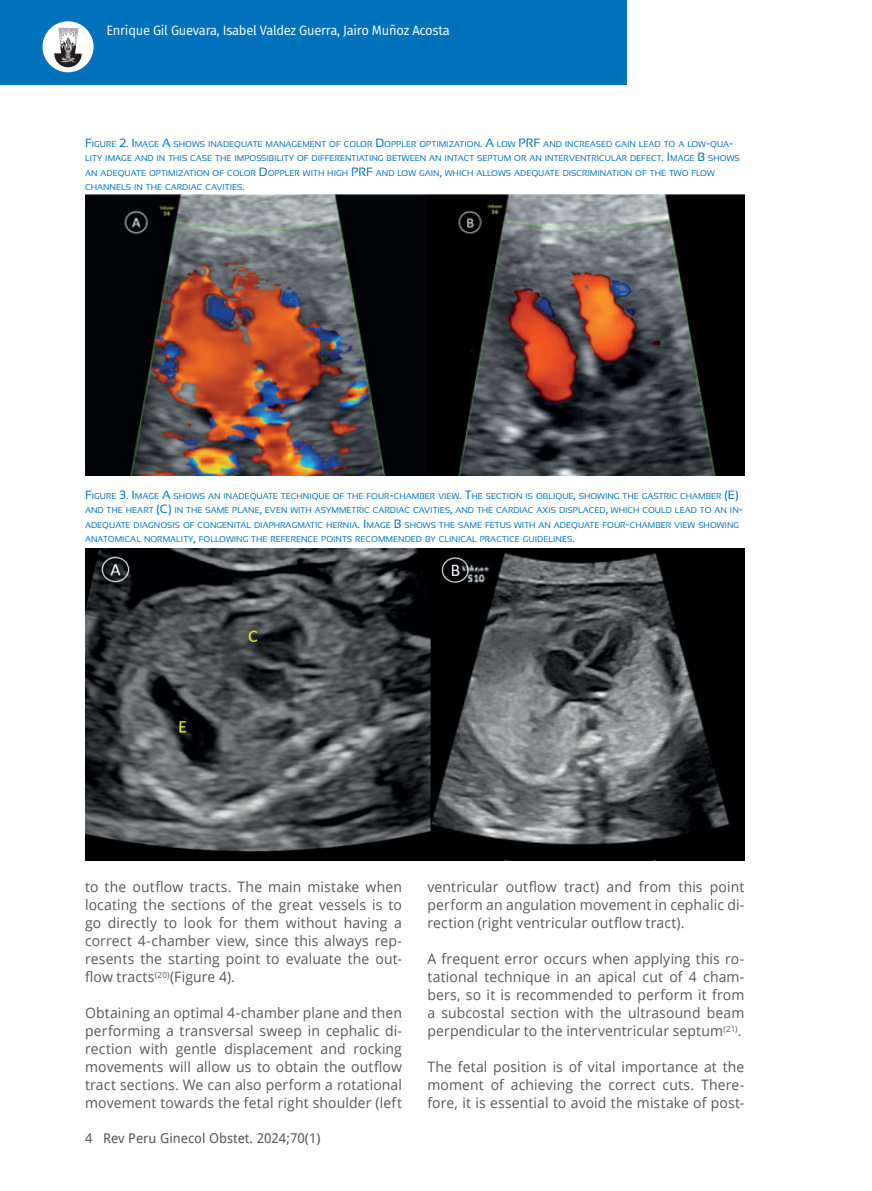
<style>
.page{position:relative;width:872px;height:1191px;background:#fff}
.page>*{position:absolute;margin:0;border:0;box-sizing:border-box;transform-origin:0 0}
.t1{font:14.4px/18px "Open Sans";letter-spacing:.01em;color:#57585a;text-align:justify}
.t2{font:13.5px "Fira Sans";letter-spacing:-.02em;color:#fff;scale:.96 1}
.t3{font:13.5px "Droid Sans";color:#57585a}
.t4{font:8.4px/14.4px "Sansation";color:#0072bc}
.s1{font-size:12px}
</style>
<div class="page">
<div style="left:0;top:0;width:626px;height:85px;background:#0072bc"></div>
<div style="left:43px;top:21px;width:51px;height:51px;background:#fff;border-radius:50%"></div>
<svg style="left:54px;top:28px;width:28px;height:40px"></svg>
<img style="left:85px;top:194px;width:659px;height:281px">
<img style="left:85px;top:548px;width:659px;height:312px">
<p class="t2" style="left:106px;top:20px;width:359px">Enrique Gil Guevara, Isabel Valdez Guerra, Jairo Muñoz Acosta</p>
<p class="t4" style="left:85px;top:137px;width:655px"><span class="s1">F</span>IGURE <span class="s1">2. I</span> MAGE <span class="s1">A</span> SHOWS INADEQUATE MANAGEMENT OF COLOR <span class="s1">D</span>OPPLER OPTIMIZATION<span class="s1">. A</span> LOW <span class="s1">PRF</span> AND INCREASED GAIN LEAD TO A LOW<span class="s1">-</span>QUA<span class="s1">-</span>LITY IMAGE AND IN THIS CASE THE IMPOSSIBILITY OF DIFFERENTIATING BETWEEN AN INTACT SEPTUM OR AN INTERVENTRICULAR DEFECT<span class="s1">. I</span> MAGE <span class="s1">B</span> SHOWS AN ADEQUATE OPTIMIZATION OF COLOR <span class="s1">D</span>OPPLER WITH HIGH <span class="s1">PRF</span> AND LOW GAIN<span class="s1">,</span> WHICH ALLOWS ADEQUATE DISCRIMINATION OF THE TWO FLOW CHANNELS IN THE CARDIAC CAVITIES<span class="s1">.</span></p>
<p class="t4" style="left:85px;top:489px;width:659px"><span class="s1">F</span>IGURE <span class="s1">3. I</span> MAGE <span class="s1">A</span> SHOWS AN INADEQUATE TECHNIQUE OF THE FOUR<span class="s1">-</span>CHAMBER VIEW<span class="s1">. T</span>HE SECTION IS OBLIQUE<span class="s1">,</span> SHOWING THE GASTRIC CHAMBER <span class="s1">(E)<br></span>AND THE HEART <span class="s1">(C)</span> IN THE SAME PLANE<span class="s1">,</span> EVEN WITH ASYMMETRIC CARDIAC CAVITIES<span class="s1">,</span> AND THE CARDIAC AXIS DISPLACED<span class="s1">,</span> WHICH COULD LEAD TO AN IN<span class="s1">-</span>ADEQUATE DIAGNOSIS OF CONGENITAL DIAPHRAGMATIC HERNIA<span class="s1">. I</span> MAGE <span class="s1">B</span> SHOWS THE SAME FETUS WITH AN ADEQUATE FOUR<span class="s1">-</span>CHAMBER VIEW SHOWING ANATOMICAL NORMALITY<span class="s1">,</span> FOLLOWING THE REFERENCE POINTS RECOMMENDED BY CLINICAL PRACTICE GUIDELINES<span class="s1">.</span></p>
<p class="t1" style="left:85px;top:877px;width:318px">to the outflow tracts. The main mistake when locating the sections of the great vessels is to go directly to look for them without having a correct 4-chamber view, since this always rep&shy;resents the starting point to evaluate the out&shy;flow tracts<sup>(20)</sup>(Figure 4).</p>
<p class="t1" style="left:85px;top:1003px;width:318px">Obtaining an optimal 4-chamber plane and then performing a transversal sweep in cephalic di&shy;rection with gentle displacement and rocking movements will allow us to obtain the outflow tract sections. We can also perform a rotational movement towards the fetal right shoulder (left</p>
<p class="t3" style="left:85px;top:1128px;width:237px">4 Rev Peru Ginecol Obstet. 2024;70(1)</p>
<p class="t1" style="left:427px;top:877px;width:318px">ventricular outflow tract) and from this point perform an angulation movement in cephalic di&shy;rection (right ventricular outflow tract).</p>
<p class="t1" style="left:427px;top:949px;width:318px">A frequent error occurs when applying this ro&shy;tational technique in an apical cut of 4 cham&shy;bers, so it is recommended to perform it from a subcostal section with the ultrasound beam perpendicular to the interventricular septum<sup>(21)</sup>.</p>
<p class="t1" style="left:427px;top:1057px;width:318px">The fetal position is of vital importance at the moment of achieving the correct cuts. There&shy;fore, it is essential to avoid the mistake of post-</p>
</div>
